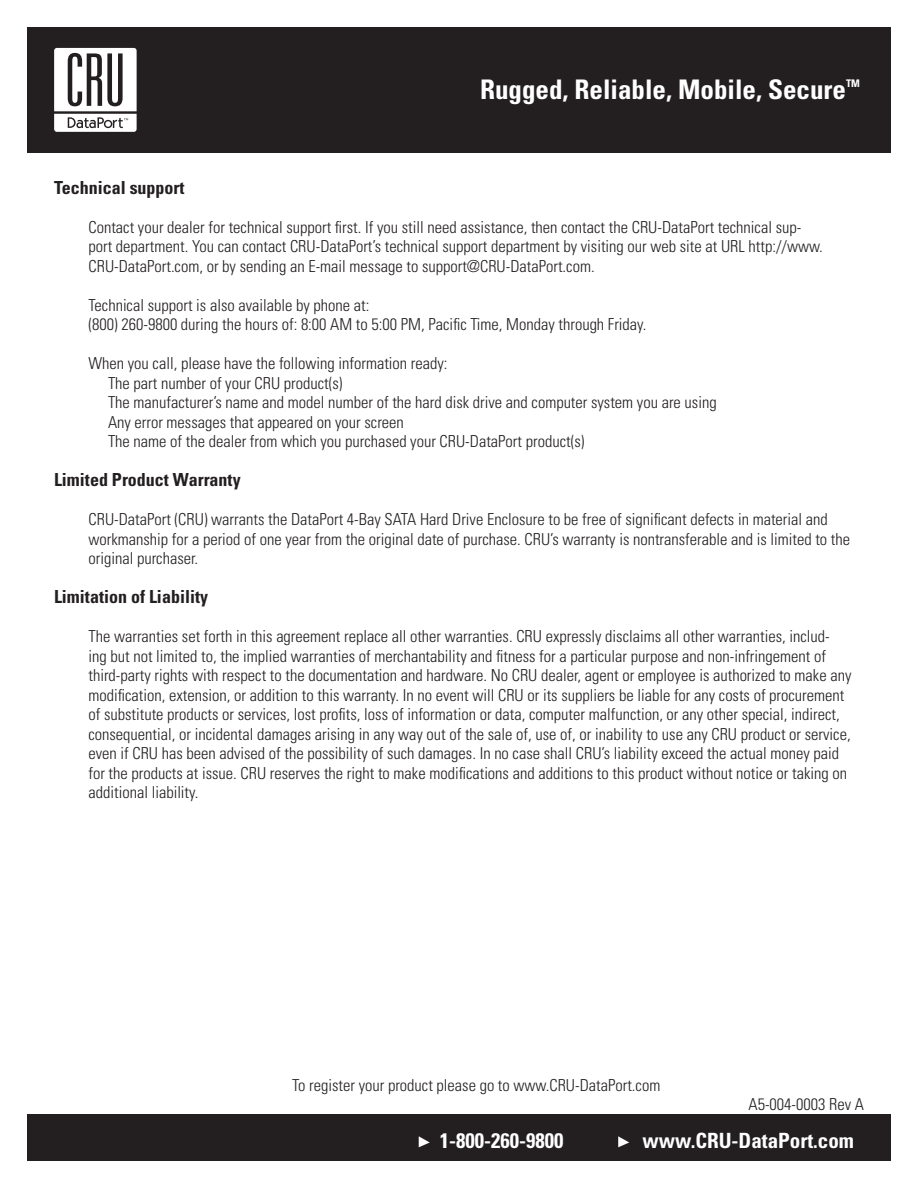
<style>
.page{position:relative;width:918px;height:1188px;background:#fff}
.page>*{position:absolute;margin:0;border:0;box-sizing:border-box;transform-origin:0 0}
.t1{font:700 condensed 27px "Univers";color:#fff}
.t2{font:700 condensed 21px "Univers";color:#fff}
.t3{font:700 condensed 18px "Univers";color:#231f20}
.t4{font:300 condensed 16.5px/19.5px "Univers";color:#231f20}
.t5{font:700 condensed 10.5px "Univers";color:#fff}
</style>
<div class="page">
<div style="left:27px;top:27px;width:864px;height:126px;background:#231f20"></div>
<div style="left:27px;top:1115px;width:864px;height:46px;background:#231f20"></div>
<svg style="left:419px;top:1136px;width:11px;height:11px"></svg>
<svg style="left:618px;top:1136px;width:11px;height:11px"></svg>
<svg style="left:54px;top:48px;width:83px;height:84px"></svg>
<h1 class="t1" style="left:480px;top:73px;width:368px">Rugged, Reliable, Mobile, Secure</h1>
<p class="t5" style="left:846px;top:77px;width:15px">TM</p>
<p class="t3" style="left:54px;top:176px;width:132px">Technical support</p>
<p class="t4" style="left:88px;top:217px;width:736px">Contact your dealer for technical support first. If you still need assistance, then contact the CRU-DataPort technical sup&shy;port department. You can contact CRU-DataPort’s technical support department by visiting our web site at URL http://www.<br>CRU-DataPort.com, or by sending an E-mail message to support@CRU-DataPort.com.</p>
<p class="t4" style="left:88px;top:295px;width:560px">Technical support is also available by phone at:<br>(800) 260-9800 during the hours of: 8:00 AM to 5:00 PM, Pacific Time, Monday through Friday.</p>
<p class="t4" style="left:108px;top:354px;width:610px;text-indent:-20px">When you call, please have the following information ready:<br>The part number of your CRU product(s)<br>The manufacturer’s name and model number of the hard disk drive and computer system you are using Any error messages that appeared on your screen<br>The name of the dealer from which you purchased your CRU-DataPort product(s)</p>
<p class="t3" style="left:54px;top:469px;width:188px">Limited Product Warranty</p>
<p class="t4" style="left:88px;top:510px;width:763px">CRU-DataPort (CRU) warrants the DataPort 4-Bay SATA Hard Drive Enclosure to be free of significant defects in material and workmanship for a period of one year from the original date of purchase. CRU’s warranty is nontransferable and is limited to the original purchaser.</p>
<p class="t3" style="left:54px;top:586px;width:156px">Limitation of Liability</p>
<p class="t4" style="left:88px;top:627px;width:764px">The warranties set forth in this agreement replace all other warranties. CRU expressly disclaims all other warranties, includ&shy;ing but not limited to, the implied warranties of merchantability and fitness for a particular purpose and non-infringement of third-party rights with respect to the documentation and hardware. No CRU dealer, agent or employee is authorized to make any modification, extension, or addition to this warranty. In no event will CRU or its suppliers be liable for any costs of procurement of substitute products or services, lost profits, loss of information or data, computer malfunction, or any other special, indirect, consequential, or incidental damages arising in any way out of the sale of, use of, or inability to use any CRU product or service, even if CRU has been advised of the possibility of such damages. In no case shall CRU’s liability exceed the actual money paid for the products at issue. CRU reserves the right to make modifications and additions to this product without notice or taking on additional liability.</p>
<p class="t4" style="left:292px;top:1075px;width:370px">To register your product please go to www.CRU-DataPort.com</p>
<p class="t4" style="left:749px;top:1095px;width:117px">A5-004-0003 Rev A</p>
<p class="t2" style="left:440px;top:1127px;width:125px">1-800-260-9800</p>
<p class="t2" style="left:642px;top:1127px;width:213px">www.CRU-DataPort.com</p>
</div>
